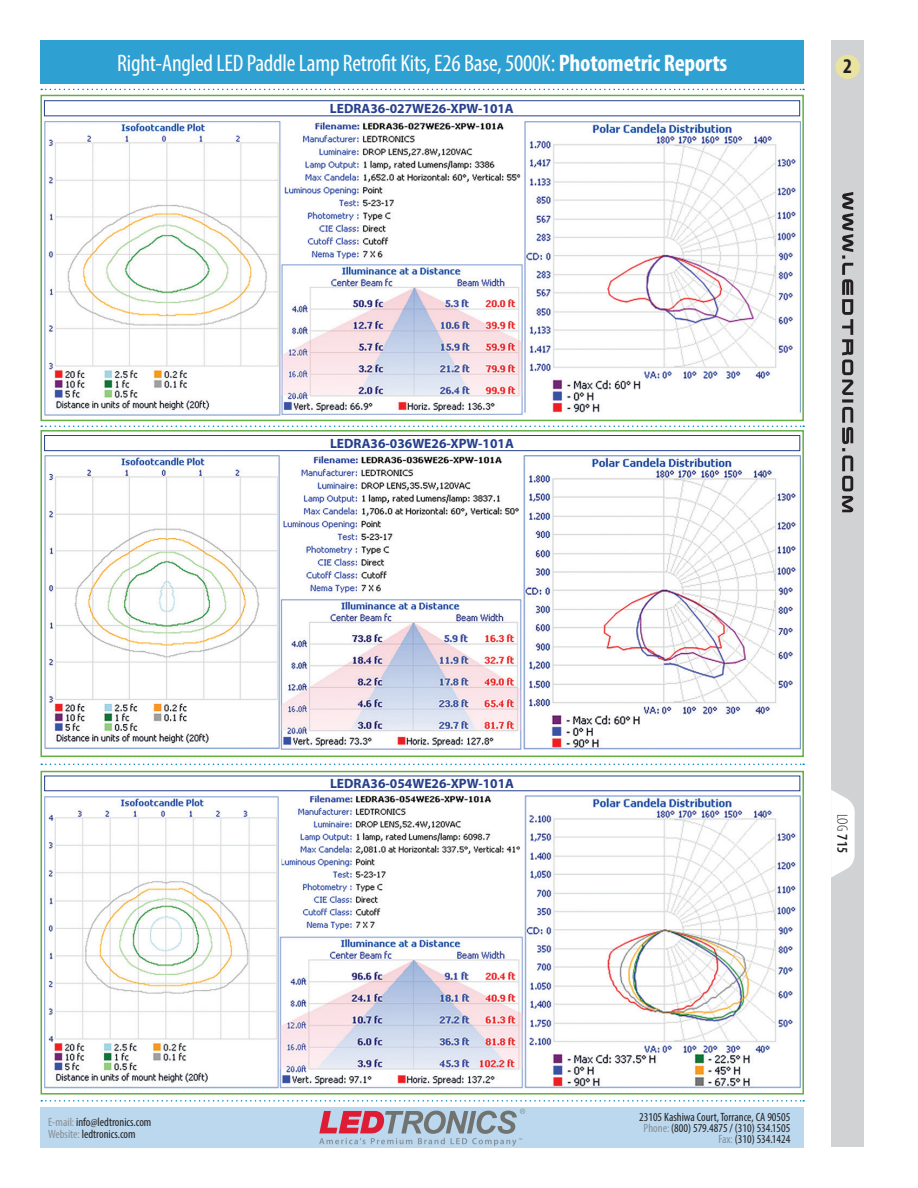
<style>
.page{position:relative;width:918px;height:1188px;background:#fff}
.page>*{position:absolute;margin:0;border:0;box-sizing:border-box;transform-origin:0 0}
.Page_Title___Green_B{font:condensed 24px "Myriad Pro";letter-spacing:-.01em;color:#fff}
.t1{font:700 condensed 21px "Myriad Pro";color:#231f20}
.Log_Info{font:300 condensed 15px "Myriad Pro";color:#231f20}
.Serial_Title{font:700 13.5px "Myriad Pro";color:#253f8e}
.t2{font:condensed 12px/11.2px "Myriad Pro";color:#231f20;text-align:right}
.s1{font-weight:700}
.s2{color:#868f96}
.s3{font-weight:600}
</style>
<div class="page">
<div style="left:832px;top:40px;width:32px;height:1108px;background:#d1d2d4"></div>
<div style="left:835px;top:54px;width:26px;height:26px;background:#eae29f;border-radius:50%"></div>
<div style="left:834px;top:53px;width:27px;height:28px;border:2px solid #d1d2d4;border-radius:50%"></div>
<svg style="left:842px;top:192px;width:11px;height:320px"></svg>
<svg style="left:831px;top:790px;width:24px;height:88px"></svg>
<svg style="left:41px;top:1100px;width:763px;height:2px"></svg>
<div style="left:40px;top:1107px;width:764px;height:41px;background:#bbd8ee"></div>
<svg style="left:319px;top:1109px;width:206px;height:37px"></svg>
<div style="left:40px;top:40px;width:764px;height:44px;background:#2ea0d2"></div>
<svg style="left:41px;top:89px;width:763px;height:1px"></svg>
<svg style="left:41px;top:426px;width:763px;height:1px"></svg>
<svg style="left:41px;top:764px;width:763px;height:1px"></svg>
<div style="left:40px;top:95px;width:764px;height:326px;border:2px solid #64af43"></div>
<div style="left:40px;top:430px;width:764px;height:327px;border:2px solid #64af43"></div>
<div style="left:41px;top:771px;width:763px;height:324px;border:2px solid #64af43"></div>
<div style="left:44px;top:435px;width:756px;height:16px;border:1px solid #253f8e"></div>
<div style="left:44px;top:776px;width:756px;height:15px;border:1px solid #253f8e"></div>
<img style="left:44px;top:122px;width:756px;height:293px">
<img style="left:44px;top:455px;width:756px;height:294px">
<img style="left:44px;top:795px;width:756px;height:294px">
<p class="Page_Title___Green_B" style="left:117px;top:49px;width:612px">Right-Angled LED Paddle Lamp Retrofit Kits, E26 Base, 5000K: <span class="s1">Photometric Reports</span></p>
<p class="Serial_Title" style="left:330px;top:100px;width:185px">LEDRA36-027WE26-XPW-101A</p>
<p class="t1" style="left:843px;top:52px;width:10px">2</p>
<p class="Serial_Title" style="left:330px;top:435px;width:185px">LEDRA36-036WE26-XPW-101A</p>
<p class="t2" style="left:48px;top:1116px;width:105px;line-height:12px;text-align:left"><span class="s2">E-mail:</span> info@ledtronics.com<br><span class="s2">Website:</span> ledtronics.com</p>
<p class="Serial_Title" style="left:330px;top:775px;width:185px">LEDRA36-054WE26-XPW-101A</p>
<p class="Log_Info" style="left:851px;top:814px;width:41px;rotate:90deg">LOG <span class="s3">715</span></p>
<p class="t2" style="left:639px;top:1111px;width:153px">23105 Kashiwa Court, Torrance, CA 90505<br><span class="s2">Phone:</span> (800) 579.4875 / (310) 534.1505<br><span class="s2">Fax:</span> (310) 534.1424</p>
</div>
